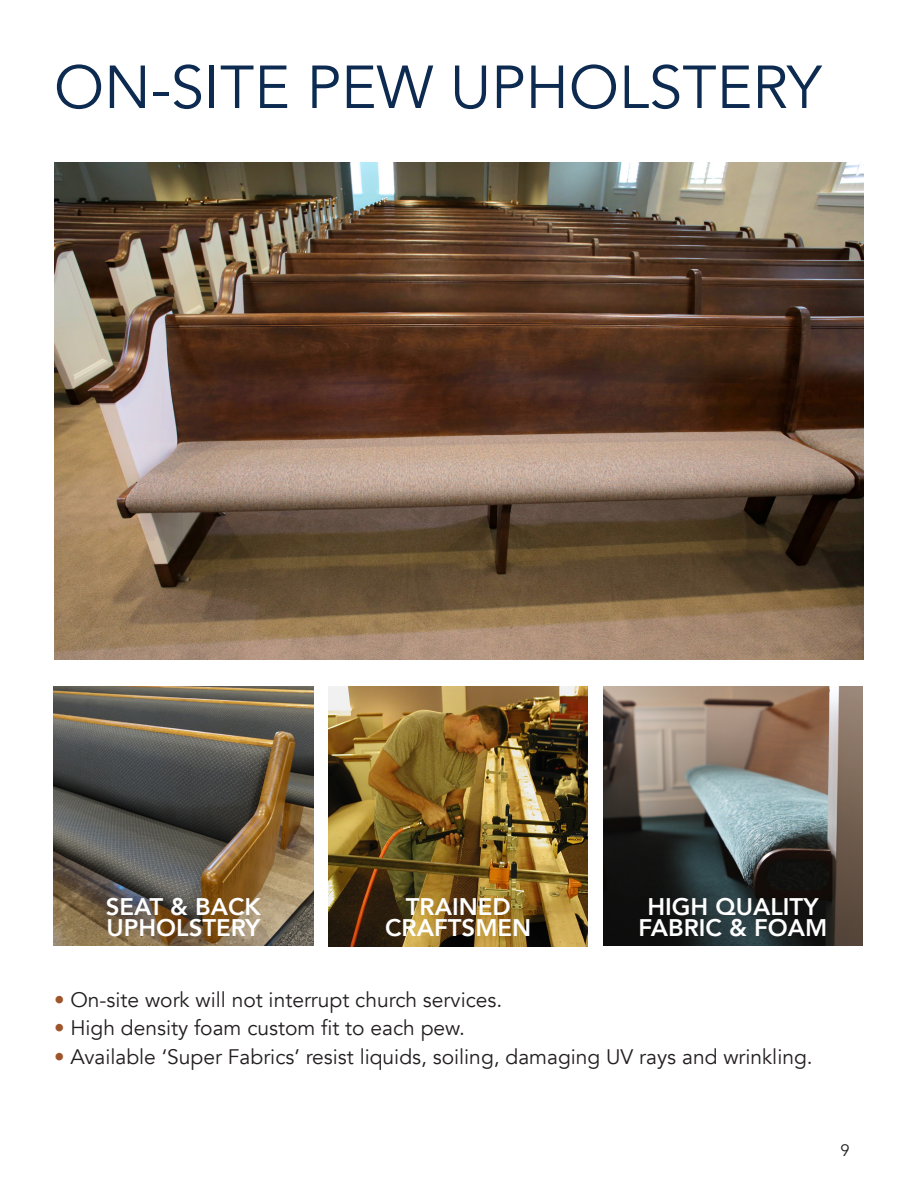
<style>
.page{position:relative;width:918px;height:1188px;background:#fff}
.page>*{position:absolute;margin:0;border:0;box-sizing:border-box;transform-origin:0 0}
.t1{font:60px "Avenir";color:#0d2b51}
.t2{font:800 24px "Avenir";color:#fff}
.t3{font:21px "Avenir";color:#231f20}
.t4{font:16.5px "Avenir";color:#231f20}
.s1{color:#9f552b}
</style>
<div class="page">
<img style="left:54px;top:163px;width:810px;height:496px">
<img style="left:54px;top:687px;width:259px;height:259px">
<img style="left:329px;top:687px;width:259px;height:259px">
<img style="left:603px;top:687px;width:260px;height:259px">
<p class="t1" style="left:54px;top:52px;width:769px">ON-SITE PEW UPHOLSTERY</p>
<p class="t2" style="left:106px;top:888px;width:157px">SEAT &amp; BACK</p>
<p class="t2" style="left:107px;top:909px;width:155px">UPHOLSTERY</p>
<p class="t2" style="left:406px;top:888px;width:106px">TRAINED</p>
<p class="t2" style="left:385px;top:909px;width:148px">CRAFTSMEN</p>
<p class="t2" style="left:647px;top:888px;width:173px">HIGH QUALITY</p>
<p class="t2" style="left:639px;top:909px;width:190px">FABRIC &amp; FOAM</p>
<p class="t3" style="left:54px;top:987px;width:450px"><span class="s1">•</span> On-site work will not interrupt church services.</p>
<p class="t3" style="left:54px;top:1015px;width:413px"><span class="s1">•</span> High density foam custom fit to each pew.</p>
<p class="t3" style="left:54px;top:1044px;width:760px"><span class="s1">•</span> Available ‘Super Fabrics’ resist liquids, soiling, damaging UV rays and wrinkling.</p>
<p class="t4" style="left:841px;top:1140px;width:11px">9</p>
</div>
